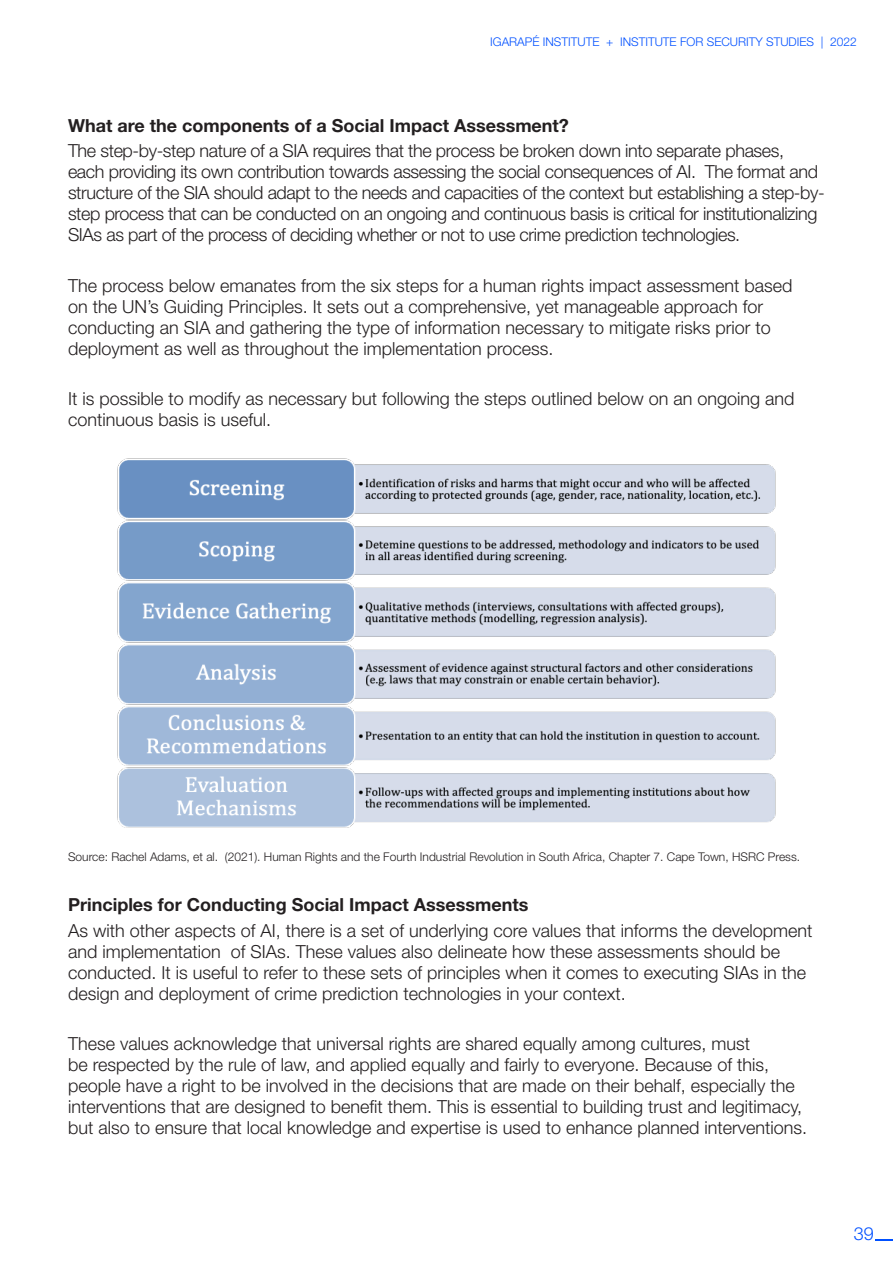
<style>
.page{position:relative;width:893px;height:1263px;background:#fff}
.page>*{position:absolute;margin:0;border:0;box-sizing:border-box;transform-origin:0 0}
.t1{font:300 18px/21px "Helvetica Neue LT Std";color:#231f20}
.t2{font:300 18px/21px "Helvetica Neue LT Std";letter-spacing:-.02em;color:#231f20}
.t3{font:700 18px "Helvetica Neue LT Std";color:#231f20}
.t4{font:300 18px "Helvetica Neue LT Std";color:#0050ff}
.t5{font:300 12px "Helvetica Neue LT Std";color:#231f20}
.t6{font:300 12px "Helvetica Neue LT Std";color:#0050ff}
</style>
<div class="page">
<svg style="left:876px;top:1239px;width:17px;height:1px"></svg>
<img style="left:118px;top:459px;width:657px;height:369px">
<p class="t6" style="left:490px;top:34px;width:368px">IGARAPÉ INSTITUTE + INSTITUTE FOR SECURITY STUDIES | 2022</p>
<p class="t3" style="left:68px;top:114px;width:502px">What are the components of a Social Impact Assessment?</p>
<p class="t2" style="left:68px;top:140px;width:758px">The step-by-step nature of a SIA requires that the process be broken down into separate phases, each providing its own contribution towards assessing the social consequences of AI. The format and structure of the SIA should adapt to the needs and capacities of the context but establishing a step-by&shy;step process that can be conducted on an ongoing and continuous basis is critical for institutionalizing SIAs as part of the process of deciding whether or not to use crime prediction technologies.</p>
<p class="t1" style="left:68px;top:274px;width:726px">The process below emanates from the six steps for a human rights impact assessment based on the UN’s Guiding Principles. It sets out a comprehensive, yet manageable approach for conducting an SIA and gathering the type of information necessary to mitigate risks prior to deployment as well as throughout the implementation process.</p>
<p class="t1" style="left:68px;top:388px;width:728px">It is possible to modify as necessary but following the steps outlined below on an ongoing and continuous basis is useful.</p>
<p class="t5" style="left:68px;top:849px;width:734px">Source: Rachel Adams, et al. (2021). Human Rights and the Fourth Industrial Revolution in South Africa, Chapter 7. Cape Town, HSRC Press.</p>
<p class="t3" style="left:68px;top:894px;width:462px">Principles for Conducting Social Impact Assessments</p>
<p class="t1" style="left:68px;top:919px;width:746px">As with other aspects of AI, there is a set of underlying core values that informs the development and implementation of SIAs. These values also delineate how these assessments should be conducted. It is useful to refer to these sets of principles when it comes to executing SIAs in the design and deployment of crime prediction technologies in your context.</p>
<p class="t1" style="left:68px;top:1033px;width:741px">These values acknowledge that universal rights are shared equally among cultures, must<br>be respected by the rule of law, and applied equally and fairly to everyone. Because of this, people have a right to be involved in the decisions that are made on their behalf, especially the interventions that are designed to benefit them. This is essential to building trust and legitimacy, but also to ensure that local knowledge and expertise is used to enhance planned interventions.</p>
<p class="t4" style="left:854px;top:1223px;width:22px">39</p>
</div>
